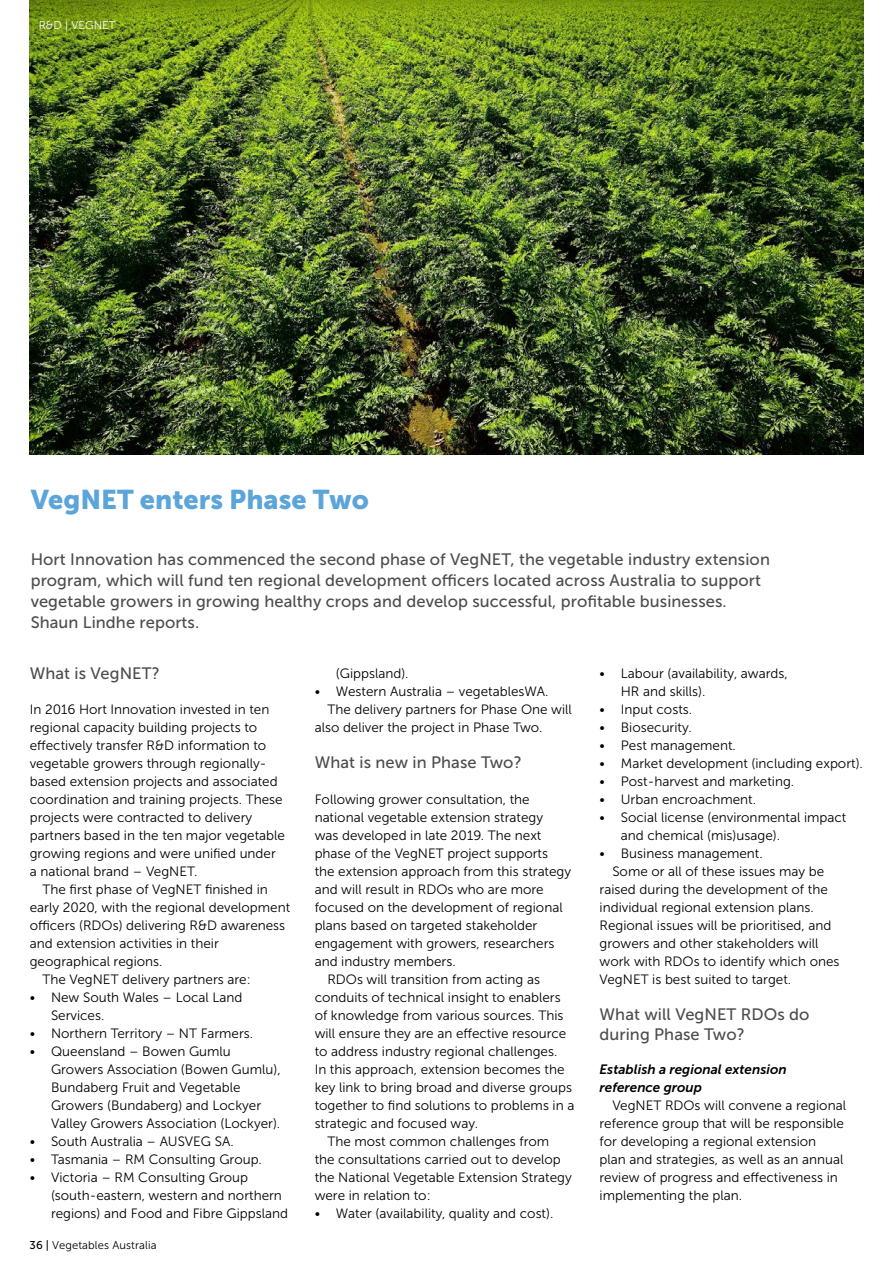
<style>
.page{position:relative;width:893px;height:1263px;background:#fff}
.page>*{position:absolute;margin:0;border:0;box-sizing:border-box;transform-origin:0 0}
.Heading{font:27px "Museo Sans 900";color:#5ca5db}
.Stand_First{font:16.5px/21px "Museo Sans 500";letter-spacing:.005em;color:#4d4d4f}
.Sub_Heading{font:16.5px/19.5px "Museo Sans 500";letter-spacing:.005em;color:#4d4d4f}
.First_Paragraph{font:13.5px/18px "Museo Sans 300";color:#000}
.Body{font:13.5px/18px "Museo Sans 300";color:#000}
.First_Paragraph-2{font:italic 13.5px/18px "Museo Sans 700";color:#000}
.t1{font:11.25px "Museo Sans 300";letter-spacing:.01em;color:#000}
.R_D_Tag_on_Light{font:11.25px "Museo Sans 300";letter-spacing:.01em;color:#fff}
.s1{font-family:"Museo Sans 500"}
</style>
<div class="page">
<img style="left:30px;top:0;width:833px;height:455px">
<p class="R_D_Tag_on_Light" style="left:39px;top:19px;width:78px">R&amp;D | VEGNET</p>
<p class="Heading" style="left:31px;top:484px;width:340px">VegNET enters Phase Two</p>
<p class="Stand_First" style="left:31px;top:549px;width:741px">Hort Innovation has commenced the second phase of VegNET, the vegetable industry extension program, which will fund ten regional development officers located across Australia to support vegetable growers in growing healthy crops and develop successful, profitable businesses.<br>Shaun Lindhe reports.</p>
<p class="Sub_Heading" style="left:30px;top:663px;width:132px">What is VegNET?</p>
<p class="First_Paragraph" style="left:30px;top:700px;width:257px">In 2016 Hort Innovation invested in ten regional capacity building projects to effectively transfer R&amp;D information to vegetable growers through regionally&shy;based extension projects and associated coordination and training projects. These projects were contracted to delivery partners based in the ten major vegetable growing regions and were unified under a national brand – VegNET.</p>
<p class="Body" style="left:30px;top:880px;width:262px;text-indent:13px">The first phase of VegNET finished in early 2020, with the regional development officers (RDOs) delivering R&amp;D awareness and extension activities in their geographical regions.</p>
<p class="Body" style="left:43px;top:970px;width:210px">The VegNET delivery partners are:</p>
<p class="First_Paragraph" style="left:51px;top:988px;width:193px;text-indent:-21px">• New South Wales – Local Land<br>Services.</p>
<p class="First_Paragraph" style="left:30px;top:1024px;width:225px">• Northern Territory – NT Farmers.</p>
<p class="First_Paragraph" style="left:51px;top:1042px;width:231px;text-indent:-21px">• Queensland – Bowen Gumlu Growers Association (Bowen Gumlu), Bundaberg Fruit and Vegetable Growers (Bundaberg) and Lockyer Valley Growers Association (Lockyer).</p>
<p class="First_Paragraph" style="left:30px;top:1132px;width:205px">• South Australia – AUSVEG SA.</p>
<p class="First_Paragraph" style="left:30px;top:1150px;width:234px">• Tasmania – RM Consulting Group.</p>
<p class="First_Paragraph" style="left:51px;top:1168px;width:239px;text-indent:-21px">• Victoria – RM Consulting Group (south-eastern, western and northern regions) and Food and Fibre Gippsland</p>
<p class="t1" style="left:30px;top:1239px;width:129px"><span class="s1">36 |</span> Vegetables Australia</p>
<p class="First_Paragraph" style="left:336px;top:664px;width:74px">(Gippsland).</p>
<p class="First_Paragraph" style="left:315px;top:682px;width:235px">• Western Australia – vegetablesWA.</p>
<p class="Body" style="left:315px;top:700px;width:259px;text-indent:13px">The delivery partners for Phase One will also deliver the project in Phase Two.</p>
<p class="Sub_Heading" style="left:315px;top:753px;width:209px">What is new in Phase Two?</p>
<p class="First_Paragraph" style="left:315px;top:790px;width:258px">Following grower consultation, the national vegetable extension strategy<br>was developed in late 2019. The next phase of the VegNET project supports the extension approach from this strategy and will result in RDOs who are more focused on the development of regional plans based on targeted stakeholder engagement with growers, researchers and industry members.</p>
<p class="Body" style="left:315px;top:970px;width:261px;text-indent:13px">RDOs will transition from acting as conduits of technical insight to enablers of knowledge from various sources. This will ensure they are an effective resource to address industry regional challenges.<br>In this approach, extension becomes the key link to bring broad and diverse groups together to find solutions to problems in a strategic and focused way.</p>
<p class="Body" style="left:315px;top:1132px;width:259px;text-indent:13px">The most common challenges from the consultations carried out to develop the National Vegetable Extension Strategy were in relation to:</p>
<p class="First_Paragraph" style="left:315px;top:1204px;width:240px">• Water (availability, quality and cost).</p>
<p class="First_Paragraph" style="left:621px;top:664px;width:168px;text-indent:-21px">• Labour (availability, awards,<br>HR and skills).</p>
<p class="First_Paragraph" style="left:600px;top:700px;width:94px">• Input costs.</p>
<p class="First_Paragraph" style="left:600px;top:718px;width:94px">• Biosecurity.</p>
<p class="First_Paragraph" style="left:600px;top:736px;width:138px">• Pest management.</p>
<p class="First_Paragraph" style="left:600px;top:754px;width:265px">• Market development (including export).</p>
<p class="First_Paragraph" style="left:600px;top:772px;width:196px">• Post-harvest and marketing.</p>
<p class="First_Paragraph" style="left:600px;top:790px;width:158px">• Urban encroachment.</p>
<p class="First_Paragraph" style="left:621px;top:808px;width:227px;text-indent:-21px">• Social license (environmental impact and chemical (mis)usage).</p>
<p class="First_Paragraph" style="left:600px;top:844px;width:165px">• Business management.</p>
<p class="Body" style="left:600px;top:862px;width:242px;text-indent:13px">Some or all of these issues may be raised during the development of the individual regional extension plans.<br>Regional issues will be prioritised, and growers and other stakeholders will work with RDOs to identify which ones VegNET is best suited to target.</p>
<p class="Sub_Heading" style="left:600px;top:1005px;width:211px">What will VegNET RDOs do during Phase Two?</p>
<p class="First_Paragraph-2" style="left:600px;top:1060px;width:189px">Establish a regional extension reference group</p>
<p class="Body" style="left:600px;top:1096px;width:248px;text-indent:13px">VegNET RDOs will convene a regional reference group that will be responsible for developing a regional extension<br>plan and strategies, as well as an annual review of progress and effectiveness in implementing the plan.</p>
</div>
